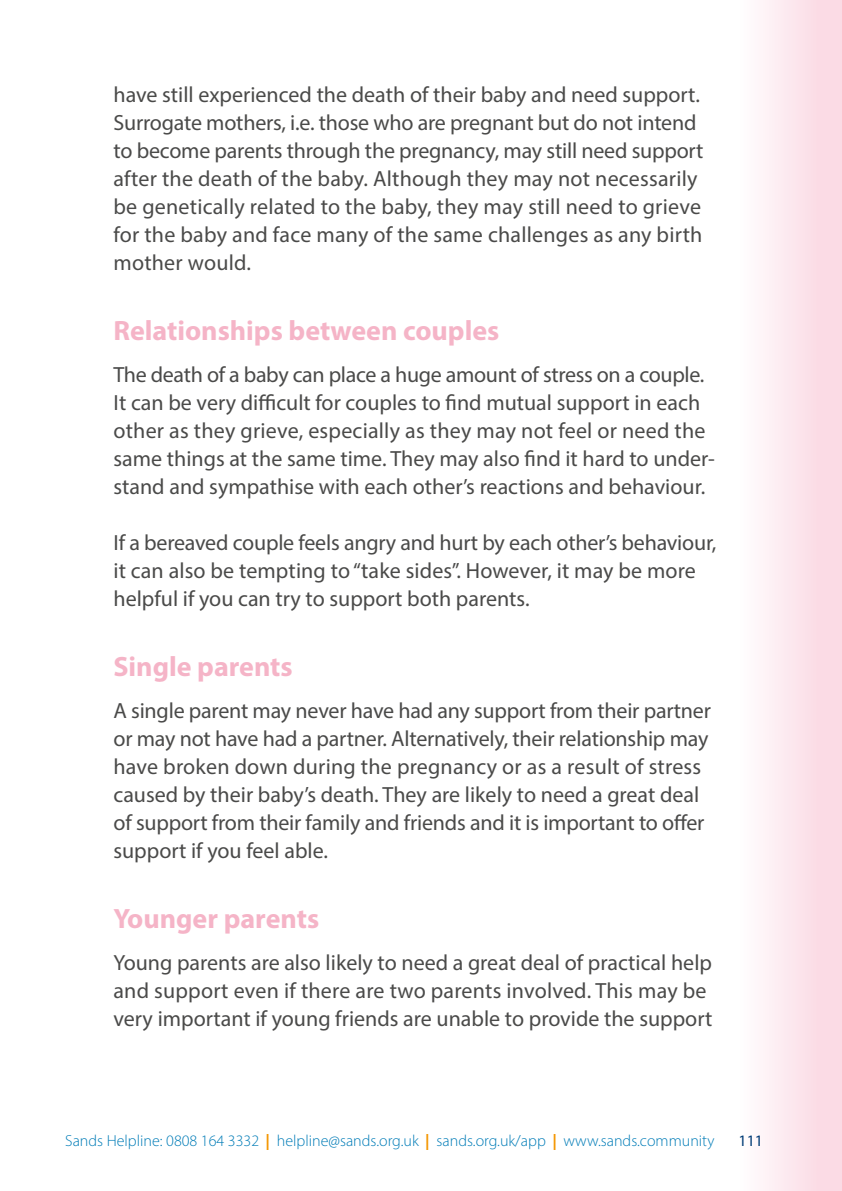
<style>
.page{position:relative;width:842px;height:1191px;background:#fff}
.page>*{position:absolute;margin:0;border:0;box-sizing:border-box;transform-origin:0 0}
.t1{font:700 28px "Myriad Pro";color:#f5b4c7}
.t2{font:22px/28px "Myriad Pro";color:#4a4a49}
.t3{font:300 16px "Myriad Pro";color:#007cb7}
.t4{font:16px "Myriad Pro";color:#003b75}
.s1{font-weight:700;color:#f49600}
</style>
<div class="page">
<div style="left:735px;top:0;width:106px;height:1191px;background:linear-gradient(to right,#fff,#fad5e1)"></div>
<p class="t2" style="left:113px;top:80px;width:591px">have still experienced the death of their baby and need support.<br>Surrogate mothers, i.e. those who are pregnant but do not intend to become parents through the pregnancy, may still need support after the death of the baby. Although they may not necessarily be genetically related to the baby, they may still need to grieve for the baby and face many of the same challenges as any birth mother would.</p>
<p class="t1" style="left:113px;top:312px;width:387px">Relationships between couples</p>
<p class="t2" style="left:113px;top:360px;width:603px">The death of a baby can place a huge amount of stress on a couple.<br>It can be very difficult for couples to find mutual support in each other as they grieve, especially as they may not feel or need the same things at the same time. They may also find it hard to under&shy;stand and sympathise with each other’s reactions and behaviour.</p>
<p class="t2" style="left:113px;top:528px;width:604px">If a bereaved couple feels angry and hurt by each other’s behaviour, it can also be tempting to “take sides”. However, it may be more helpful if you can try to support both parents.</p>
<p class="t1" style="left:113px;top:648px;width:181px">Single parents</p>
<p class="t2" style="left:113px;top:696px;width:599px">A single parent may never have had any support from their partner or may not have had a partner. Alternatively, their relationship may have broken down during the pregnancy or as a result of stress caused by their baby’s death. They are likely to need a great deal of support from their family and friends and it is important to offer support if you feel able.</p>
<p class="t1" style="left:113px;top:900px;width:207px">Younger parents</p>
<p class="t2" style="left:113px;top:948px;width:600px">Young parents are also likely to need a great deal of practical help and support even if there are two parents involved. This may be very important if young friends are unable to provide the support</p>
<p class="t3" style="left:65px;top:1130px;width:650px">Sands Helpline: 0808 164 3332 <span class="s1">|</span> helpline@sands.org.uk <span class="s1">|</span> sands.org.uk/app <span class="s1">|</span> www.sands.community</p>
<p class="t4" style="left:738px;top:1130px;width:26px">111</p>
</div>
